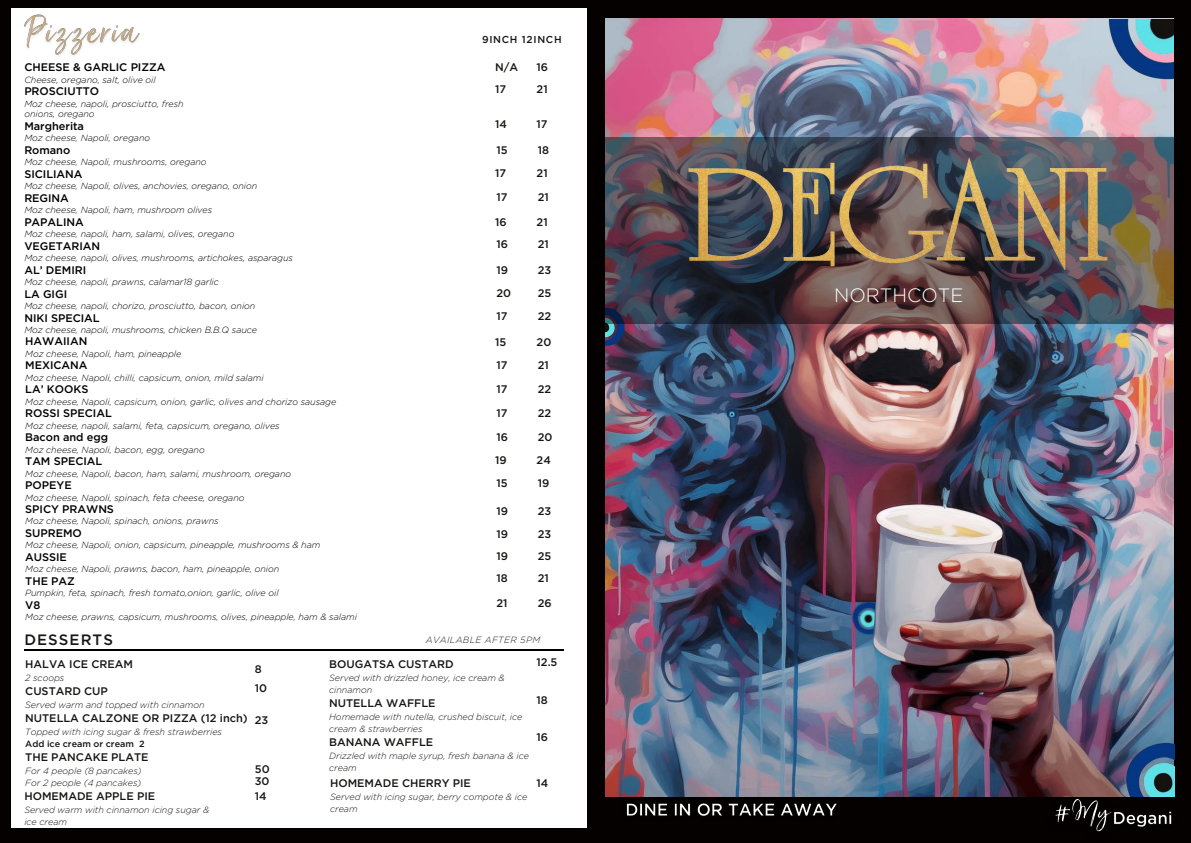
<style>
.page{position:relative;width:1191px;height:843px;background:#fff}
.page>*{position:absolute;margin:0;border:0;box-sizing:border-box;transform-origin:0 0}
.t1{font:300 19.3px "Gotham";color:#fff}
.t2{font:500 15px "Gotham";letter-spacing:.07em;color:#171615}
.t3{font:500 11px "Gotham";color:#171615}
.t4{font:500 11px "Gotham";letter-spacing:-.005em;color:#000}
.t5{font:500 10px "Gotham";letter-spacing:.07em;color:#171615}
.t6{font:italic 300 9px "Gotham";color:#000}
.t7{font:italic 300 9px/12px "Gotham";color:#171615}
.t8{font:500 9px "Gotham";color:#171615}
.t9{font:italic 300 9px "Gotham";letter-spacing:.04em;color:#212022}
</style>
<div class="page">
<div style="left:0;top:0;width:1190px;height:842px;background:#060101"></div>
<div style="left:11px;top:9px;width:576px;height:818px;background:#fff"></div>
<img style="left:605px;top:19px;width:568px;height:777px">
<img style="left:605px;top:323px;width:44px;height:27px">
<svg style="left:1048px;top:349px;width:13px;height:12px"></svg>
<img style="left:605px;top:137px;width:569px;height:186px">
<img style="left:674px;top:149px;width:449px;height:151px">
<hr style="left:24px;top:649px;width:539px;height:1px;background:#000">
<img style="left:619px;top:795px;width:226px;height:21px">
<img style="left:1128px;top:811px;width:44px;height:16px">
<img style="left:1040px;top:783px;width:88px;height:49px">
<img style="left:18px;top:8px;width:127px;height:48px">
<img style="left:1030px;top:19px;width:143px;height:76px">
<img style="left:1073px;top:726px;width:100px;height:69px">
<img style="left:830px;top:593px;width:45px;height:46px">
<svg style="left:725px;top:406px;width:13px;height:12px"></svg>
<p class="t5" style="left:482px;top:35px;width:81px">9INCH 12INCH</p>
<p class="t3" style="left:495px;top:62px;width:25px">N/A</p>
<p class="t3" style="left:495px;top:84px;width:13px">17</p>
<p class="t3" style="left:495px;top:120px;width:13px">14</p>
<p class="t3" style="left:496px;top:145px;width:13px">15</p>
<p class="t3" style="left:495px;top:168px;width:13px">17</p>
<p class="t3" style="left:536px;top:62px;width:13px">16</p>
<p class="t3" style="left:536px;top:84px;width:13px">21</p>
<p class="t3" style="left:536px;top:120px;width:13px">17</p>
<p class="t3" style="left:537px;top:145px;width:13px">18</p>
<p class="t3" style="left:536px;top:168px;width:13px">21</p>
<p class="t4" style="left:24px;top:63px;width:143px">CHEESE &amp; GARLIC PIZZA</p>
<p class="t6" style="left:24px;top:75px;width:133px">Cheese, oregano, salt, olive oil</p>
<p class="t4" style="left:24px;top:87px;width:76px">PROSCIUTTO</p>
<p class="t6" style="left:24px;top:99px;width:161px">Moz cheese, napoli, prosciutto, fresh</p>
<p class="t6" style="left:24px;top:110px;width:72px">onions, oregano</p>
<p class="t4" style="left:24px;top:121px;width:61px">Margherita</p>
<p class="t6" style="left:24px;top:134px;width:127px">Moz cheese, Napoli, oregano</p>
<p class="t4" style="left:24px;top:145px;width:47px">Romano</p>
<p class="t6" style="left:24px;top:158px;width:184px">Moz cheese, Napoli, mushrooms, oregano</p>
<p class="t4" style="left:24px;top:169px;width:60px">SICILIANA</p>
<p class="t6" style="left:24px;top:182px;width:234px">Moz cheese, Napoli, olives, anchovies, oregano, onion</p>
<p class="t4" style="left:24px;top:193px;width:46px">REGINA</p>
<p class="t6" style="left:24px;top:206px;width:189px">Moz cheese, Napoli, ham, mushroom olives</p>
<p class="t4" style="left:24px;top:217px;width:61px">PAPALINA</p>
<p class="t6" style="left:24px;top:230px;width:211px">Moz cheese, napoli, ham, salami, olives, oregano</p>
<p class="t4" style="left:24px;top:241px;width:77px">VEGETARIAN</p>
<p class="t6" style="left:24px;top:254px;width:270px">Moz cheese, napoli, olives, mushrooms, artichokes, asparagus</p>
<p class="t4" style="left:24px;top:265px;width:63px">AL’ DEMIRI</p>
<p class="t6" style="left:24px;top:278px;width:196px">Moz cheese, napoli, prawns, calamar18 garlic</p>
<p class="t4" style="left:24px;top:289px;width:44px">LA GIGI</p>
<p class="t6" style="left:24px;top:302px;width:232px">Moz cheese, napoli, chorizo, prosciutto, bacon, onion</p>
<p class="t4" style="left:24px;top:313px;width:77px">NIKI SPECIAL</p>
<p class="t6" style="left:24px;top:326px;width:234px">Moz cheese, napoli, mushrooms, chicken B.B.Q sauce</p>
<p class="t4" style="left:25px;top:336px;width:64px">HAWAIIAN</p>
<p class="t6" style="left:25px;top:349px;width:158px">Moz cheese, Napoli, ham, pineapple</p>
<p class="t4" style="left:25px;top:360px;width:64px">MEXICANA</p>
<p class="t6" style="left:25px;top:373px;width:240px">Moz cheese, Napoli, chilli, capsicum, onion, mild salami</p>
<p class="t4" style="left:25px;top:384px;width:65px">LA’ KOOKS</p>
<p class="t6" style="left:25px;top:397px;width:312px">Moz cheese, Napoli, capsicum, onion, garlic, olives and chorizo sausage</p>
<p class="t4" style="left:25px;top:408px;width:88px">ROSSI SPECIAL</p>
<p class="t6" style="left:25px;top:421px;width:256px">Moz cheese, napoli, salami, feta, capsicum, oregano, olives</p>
<p class="t4" style="left:25px;top:432px;width:84px">Bacon and egg</p>
<p class="t6" style="left:25px;top:445px;width:181px">Moz cheese, Napoli, bacon, egg, oregano</p>
<p class="t4" style="left:25px;top:456px;width:79px">TAM SPECIAL</p>
<p class="t6" style="left:25px;top:469px;width:267px">Moz cheese, Napoli, bacon, ham, salami, mushroom, oregano</p>
<p class="t4" style="left:25px;top:480px;width:48px">POPEYE</p>
<p class="t6" style="left:25px;top:493px;width:221px">Moz cheese, Napoli, spinach, feta cheese, oregano</p>
<p class="t4" style="left:25px;top:504px;width:90px">SPICY PRAWNS</p>
<p class="t6" style="left:25px;top:517px;width:195px">Moz cheese, Napoli, spinach, onions, prawns</p>
<p class="t4" style="left:25px;top:528px;width:58px">SUPREMO</p>
<p class="t6" style="left:25px;top:541px;width:297px">Moz cheese, Napoli, onion, capsicum, pineapple, mushrooms &amp; ham</p>
<p class="t4" style="left:25px;top:552px;width:43px">AUSSIE</p>
<p class="t6" style="left:25px;top:565px;width:255px">Moz cheese, Napoli, prawns, bacon, ham, pineapple, onion</p>
<p class="t4" style="left:25px;top:576px;width:51px">THE PAZ</p>
<p class="t6" style="left:25px;top:589px;width:255px">Pumpkin, feta, spinach, fresh tomato,onion, garlic, olive oil</p>
<p class="t4" style="left:25px;top:600px;width:17px">V8</p>
<p class="t6" style="left:25px;top:613px;width:333px">Moz cheese, prawns, capsicum, mushrooms, olives, pineapple, ham &amp; salami</p>
<p class="t2" style="left:24px;top:632px;width:90px">DESSERTS</p>
<p class="t9" style="left:426px;top:636px;width:116px">AVAILABLE AFTER 5PM</p>
<p class="t3" style="left:25px;top:659px;width:109px">HALVA ICE CREAM</p>
<p class="t7" style="left:25px;top:672px;width:41px">2 scoops</p>
<p class="t3" style="left:25px;top:686px;width:84px">CUSTARD CUP</p>
<p class="t7" style="left:25px;top:699px;width:181px">Served warm and topped with cinnamon</p>
<p class="t3" style="left:25px;top:713px;width:224px">NUTELLA CALZONE OR PIZZA (12 inch)</p>
<p class="t7" style="left:25px;top:726px;width:198px">Topped with icing sugar &amp; fresh strawberries</p>
<p class="t8" style="left:25px;top:739px;width:121px">Add ice cream or cream 2</p>
<p class="t3" style="left:25px;top:752px;width:125px">THE PANCAKE PLATE</p>
<p class="t7" style="left:25px;top:765px;width:118px">For 4 people (8 pancakes)</p>
<p class="t7" style="left:25px;top:777px;width:118px">For 2 people (4 pancakes)</p>
<p class="t3" style="left:537px;top:192px;width:13px">21</p>
<p class="t3" style="left:496px;top:192px;width:13px">17</p>
<p class="t3" style="left:495px;top:217px;width:13px">16</p>
<p class="t3" style="left:496px;top:239px;width:13px">16</p>
<p class="t3" style="left:496px;top:264px;width:13px">19</p>
<p class="t3" style="left:496px;top:288px;width:16px">20</p>
<p class="t3" style="left:496px;top:311px;width:13px">17</p>
<p class="t3" style="left:495px;top:337px;width:13px">15</p>
<p class="t3" style="left:496px;top:360px;width:13px">17</p>
<p class="t3" style="left:496px;top:384px;width:13px">17</p>
<p class="t3" style="left:496px;top:408px;width:13px">17</p>
<p class="t3" style="left:495px;top:455px;width:13px">19</p>
<p class="t3" style="left:536px;top:217px;width:13px">21</p>
<p class="t3" style="left:537px;top:239px;width:13px">21</p>
<p class="t3" style="left:537px;top:264px;width:15px">23</p>
<p class="t3" style="left:537px;top:288px;width:15px">25</p>
<p class="t3" style="left:537px;top:311px;width:15px">22</p>
<p class="t3" style="left:536px;top:337px;width:16px">20</p>
<p class="t3" style="left:537px;top:360px;width:13px">21</p>
<p class="t3" style="left:537px;top:384px;width:15px">22</p>
<p class="t3" style="left:537px;top:408px;width:15px">22</p>
<p class="t3" style="left:536px;top:455px;width:16px">24</p>
<p class="t3" style="left:496px;top:432px;width:13px">16</p>
<p class="t3" style="left:537px;top:432px;width:16px">20</p>
<p class="t3" style="left:537px;top:478px;width:13px">19</p>
<p class="t3" style="left:537px;top:506px;width:15px">23</p>
<p class="t3" style="left:537px;top:528px;width:15px">23</p>
<p class="t3" style="left:537px;top:551px;width:15px">25</p>
<p class="t3" style="left:496px;top:478px;width:13px">15</p>
<p class="t3" style="left:496px;top:506px;width:13px">19</p>
<p class="t3" style="left:496px;top:528px;width:13px">19</p>
<p class="t3" style="left:496px;top:551px;width:13px">19</p>
<p class="t3" style="left:496px;top:572px;width:13px">18</p>
<p class="t3" style="left:537px;top:572px;width:13px">21</p>
<p class="t3" style="left:537px;top:598px;width:15px">26</p>
<p class="t3" style="left:496px;top:598px;width:13px">21</p>
<p class="t3" style="left:536px;top:657px;width:22px">12.5</p>
<p class="t3" style="left:536px;top:695px;width:13px">18</p>
<p class="t3" style="left:536px;top:731px;width:13px">16</p>
<p class="t3" style="left:329px;top:659px;width:126px">BOUGATSA CUSTARD</p>
<p class="t7" style="left:329px;top:672px;width:177px">Served with drizzled honey, ice cream &amp; cinnamon</p>
<p class="t3" style="left:329px;top:698px;width:108px">NUTELLA WAFFLE</p>
<p class="t7" style="left:329px;top:711px;width:195px">Homemade with nutella, crushed biscuit, ice cream &amp; strawberries</p>
<p class="t3" style="left:329px;top:737px;width:105px">BANANA WAFFLE</p>
<p class="t7" style="left:329px;top:750px;width:201px">Drizzled with maple syrup, fresh banana &amp; ice cream</p>
<p class="t3" style="left:255px;top:663px;width:8px">8</p>
<p class="t3" style="left:255px;top:682px;width:14px">10</p>
<p class="t3" style="left:255px;top:714px;width:15px">23</p>
<p class="t3" style="left:255px;top:763px;width:16px">50</p>
<p class="t3" style="left:255px;top:776px;width:16px">30</p>
<p class="t3" style="left:330px;top:778px;width:142px">HOMEMADE CHERRY PIE</p>
<p class="t7" style="left:330px;top:790px;width:199px">Served with icing sugar, berry compote &amp; ice cream</p>
<p class="t3" style="left:536px;top:778px;width:13px">14</p>
<p class="t3" style="left:24px;top:791px;width:132px">HOMEMADE APPLE PIE</p>
<p class="t7" style="left:24px;top:804px;width:186px">Served warm with cinnamon icing sugar &amp;</p>
<p class="t7" style="left:24px;top:816px;width:44px">ice cream</p>
<p class="t3" style="left:255px;top:791px;width:13px">14</p>
<p class="t1" style="left:834px;top:286px;width:130px">NORTHCOTE</p>
</div>
